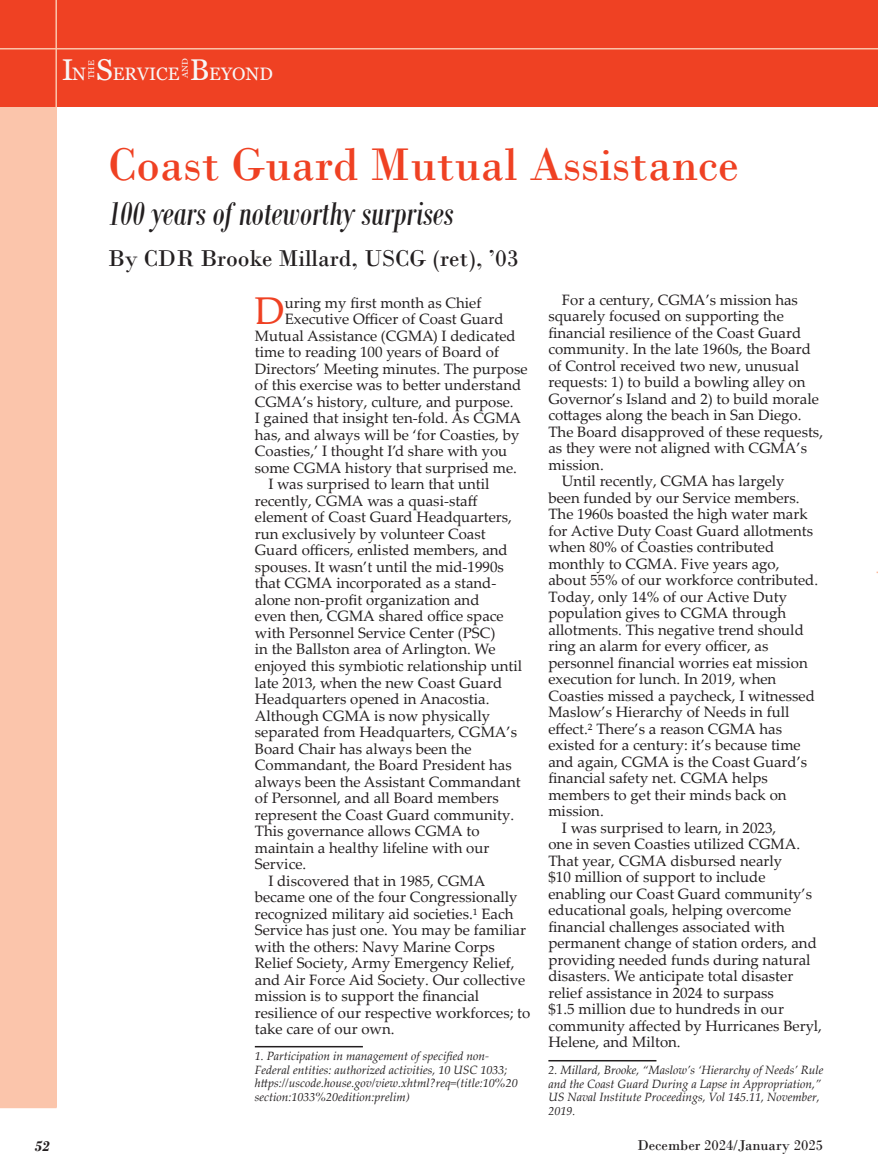
<style>
.page{position:relative;width:878px;height:1175px;background:#fff}
.page>*{position:absolute;margin:0;border:0;box-sizing:border-box;transform-origin:0 0}
.t1{font:48px "Bodoni";color:#ef4123}
.t2{font:38.7px "Palatino Linotype";color:#ef4123}
.t3{font:italic 36px "Bodoni MT Condensed";color:#231f20}
.t4{font:30px "Georgia";color:#f7f7f8}
.t5{font:24px "Bodoni";color:#231f20}
.t6{font:18px "Georgia";color:#f7f7f8}
.t7{font:15px "Palatino Linotype";color:#231f20}
.t8{font:15px "Bodoni";color:#231f20}
.t9{font:italic 700 15px "Bodoni";color:#231f20}
.t10{font:italic 12px/13.5px "Palatino Linotype";color:#231f20}
.t11{font:8.25px "Georgia";color:#f7f7f8;scale:1.1 1}
.s1{font-size:18px}
.s2{font-size:30px}
</style>
<div class="page">
<div style="left:0;top:107px;width:57px;height:1001px;background:#fbc5ab"></div>
<div style="left:0;top:0;width:878px;height:107px;background:#ef4123"></div>
<hr style="left:0;top:48px;width:878px;height:2px;background:#fbc5ab">
<hr style="left:55px;top:0;width:2px;height:1107px;background:#fbc5ab">
<hr style="left:255px;top:1046px;width:108px;height:1px;background:#231f20">
<hr style="left:548px;top:1060px;width:108px;height:1px;background:#231f20">
<h3 class="t4" style="left:62px;top:51px;width:25px">I<span class="s1">N</span></h3>
<p class="t11" style="left:86px;top:79px;width:19px;rotate:-90deg">THE</p>
<p class="t6" style="left:96px;top:63px;width:85px"><span class="s2">S</span>ERVICE</p>
<p class="t11" style="left:180px;top:78px;width:20px;rotate:-90deg">AND</p>
<p class="t6" style="left:190px;top:63px;width:85px"><span class="s2">B</span>EYOND</p>
<p class="t9" style="left:34px;top:1137px;width:16px">52</p>
<h1 class="t1" style="left:108px;top:136px;width:632px">Coast Guard Mutual Assistance</h1>
<h3 class="t3" style="left:108px;top:192px;width:347px">100 years of noteworthy surprises</h3>
<h3 class="t5" style="left:108px;top:244px;width:412px">By CDR Brooke Millard, USCG (ret), ’03</h3>
<h2 class="t2" style="left:255px;top:284px;width:31px">D</h2>
<p class="t7" style="left:285px;top:292px;width:198px">uring my first month as Chief</p>
<p class="t7" style="left:285px;top:308px;width:220px">Executive Officer of Coast Guard</p>
<p class="t7" style="left:255px;top:325px;width:262px">Mutual Assistance (CGMA) I dedicated</p>
<p class="t7" style="left:255px;top:341px;width:246px">time to reading 100 years of Board of</p>
<p class="t7" style="left:255px;top:358px;width:274px">Directors’ Meeting minutes. The purpose</p>
<p class="t7" style="left:255px;top:374px;width:268px">of this exercise was to better understand</p>
<p class="t7" style="left:255px;top:391px;width:260px">CGMA’s history, culture, and purpose.</p>
<p class="t7" style="left:255px;top:407px;width:268px">I gained that insight ten-fold. As CGMA</p>
<p class="t7" style="left:255px;top:424px;width:266px">has, and always will be ‘for Coasties, by</p>
<p class="t7" style="left:255px;top:440px;width:254px">Coasties,’ I thought I’d share with you</p>
<p class="t7" style="left:255px;top:457px;width:264px">some CGMA history that surprised me.</p>
<p class="t7" style="left:268px;top:473px;width:223px">I was surprised to learn that until</p>
<p class="t7" style="left:255px;top:490px;width:224px">recently, CGMA was a quasi-staff</p>
<p class="t7" style="left:255px;top:506px;width:258px">element of Coast Guard Headquarters,</p>
<p class="t7" style="left:255px;top:523px;width:232px">run exclusively by volunteer Coast</p>
<p class="t7" style="left:255px;top:539px;width:254px">Guard officers, enlisted members, and</p>
<p class="t7" style="left:255px;top:556px;width:251px">spouses. It wasn’t until the mid-1990s</p>
<p class="t7" style="left:255px;top:572px;width:243px">that CGMA incorporated as a stand-</p>
<p class="t7" style="left:255px;top:589px;width:226px">alone non-profit organization and</p>
<p class="t7" style="left:255px;top:605px;width:250px">even then, CGMA shared office space</p>
<p class="t7" style="left:255px;top:622px;width:242px">with Personnel Service Center (PSC)</p>
<p class="t7" style="left:255px;top:638px;width:242px">in the Ballston area of Arlington. We</p>
<p class="t7" style="left:255px;top:655px;width:269px">enjoyed this symbiotic relationship until</p>
<p class="t7" style="left:255px;top:671px;width:249px">late 2013, when the new Coast Guard</p>
<p class="t7" style="left:255px;top:688px;width:236px">Headquarters opened in Anacostia.</p>
<p class="t7" style="left:255px;top:704px;width:237px">Although CGMA is now physically</p>
<p class="t7" style="left:255px;top:721px;width:264px">separated from Headquarters, CGMA’s</p>
<p class="t7" style="left:255px;top:737px;width:218px">Board Chair has always been the</p>
<p class="t7" style="left:255px;top:754px;width:258px">Commandant, the Board President has</p>
<p class="t7" style="left:255px;top:770px;width:267px">always been the Assistant Commandant</p>
<p class="t7" style="left:255px;top:787px;width:245px">of Personnel, and all Board members</p>
<p class="t7" style="left:255px;top:803px;width:261px">represent the Coast Guard community.</p>
<p class="t7" style="left:255px;top:820px;width:226px">This governance allows CGMA to</p>
<p class="t7" style="left:255px;top:836px;width:236px">maintain a healthy lifeline with our</p>
<p class="t7" style="left:255px;top:853px;width:53px">Service.</p>
<p class="t7" style="left:268px;top:869px;width:219px">I discovered that in 1985, CGMA</p>
<p class="t7" style="left:255px;top:886px;width:264px">became one of the four Congressionally</p>
<p class="t7" style="left:255px;top:902px;width:260px">recognized military aid societies.1 Each</p>
<p class="t7" style="left:255px;top:919px;width:272px">Service has just one. You may be familiar</p>
<p class="t7" style="left:255px;top:935px;width:241px">with the others: Navy Marine Corps</p>
<p class="t7" style="left:255px;top:952px;width:261px">Relief Society, Army Emergency Relief,</p>
<p class="t7" style="left:255px;top:968px;width:272px">and Air Force Aid Society. Our collective</p>
<p class="t7" style="left:255px;top:985px;width:226px">mission is to support the financial</p>
<p class="t7" style="left:255px;top:1001px;width:277px">resilience of our respective workforces; to</p>
<p class="t7" style="left:255px;top:1018px;width:141px">take care of our own.</p>
<p class="t10" style="left:255px;top:1048px;width:264px">1. Participation in management of specified non-Federal entities: authorized activities, 10 USC 1033; https://uscode.house.gov/view.xhtml?req=(title:10%20 section:1033%20edition:prelim)</p>
<p class="t7" style="left:562px;top:289px;width:237px">For a century, CGMA’s mission has</p>
<p class="t7" style="left:548px;top:305px;width:237px">squarely focused on supporting the</p>
<p class="t7" style="left:548px;top:322px;width:254px">financial resilience of the Coast Guard</p>
<p class="t7" style="left:548px;top:338px;width:264px">community. In the late 1960s, the Board</p>
<p class="t7" style="left:548px;top:355px;width:252px">of Control received two new, unusual</p>
<p class="t7" style="left:548px;top:371px;width:258px">requests: 1) to build a bowling alley on</p>
<p class="t7" style="left:548px;top:388px;width:272px">Governor’s Island and 2) to build morale</p>
<p class="t7" style="left:548px;top:404px;width:255px">cottages along the beach in San Diego.</p>
<p class="t7" style="left:548px;top:421px;width:276px">The Board disapproved of these requests,</p>
<p class="t7" style="left:548px;top:437px;width:260px">as they were not aligned with CGMA’s</p>
<p class="t7" style="left:548px;top:454px;width:57px">mission.</p>
<p class="t7" style="left:562px;top:470px;width:224px">Until recently, CGMA has largely</p>
<p class="t7" style="left:548px;top:487px;width:253px">been funded by our Service members.</p>
<p class="t7" style="left:548px;top:503px;width:261px">The 1960s boasted the high water mark</p>
<p class="t7" style="left:548px;top:520px;width:266px">for Active Duty Coast Guard allotments</p>
<p class="t7" style="left:548px;top:536px;width:227px">when 80% of Coasties contributed</p>
<p class="t7" style="left:548px;top:553px;width:232px">monthly to CGMA. Five years ago,</p>
<p class="t7" style="left:548px;top:569px;width:271px">about 55% of our workforce contributed.</p>
<p class="t7" style="left:548px;top:586px;width:240px">Today, only 14% of our Active Duty</p>
<p class="t7" style="left:548px;top:602px;width:239px">population gives to CGMA through</p>
<p class="t7" style="left:548px;top:619px;width:257px">allotments. This negative trend should</p>
<p class="t7" style="left:548px;top:635px;width:221px">ring an alarm for every officer, as</p>
<p class="t7" style="left:548px;top:652px;width:261px">personnel financial worries eat mission</p>
<p class="t7" style="left:548px;top:668px;width:229px">execution for lunch. In 2019, when</p>
<p class="t7" style="left:548px;top:685px;width:268px">Coasties missed a paycheck, I witnessed</p>
<p class="t7" style="left:548px;top:701px;width:242px">Maslow’s Hierarchy of Needs in full</p>
<p class="t7" style="left:548px;top:718px;width:235px">effect.2 There’s a reason CGMA has</p>
<p class="t7" style="left:548px;top:734px;width:254px">existed for a century: it’s because time</p>
<p class="t7" style="left:548px;top:751px;width:260px">and again, CGMA is the Coast Guard’s</p>
<p class="t7" style="left:548px;top:767px;width:221px">financial safety net. CGMA helps</p>
<p class="t7" style="left:548px;top:784px;width:240px">members to get their minds back on</p>
<p class="t7" style="left:548px;top:800px;width:57px">mission.</p>
<p class="t7" style="left:562px;top:817px;width:216px">I was surprised to learn, in 2023,</p>
<p class="t7" style="left:548px;top:833px;width:253px">one in seven Coasties utilized CGMA.</p>
<p class="t7" style="left:548px;top:850px;width:235px">That year, CGMA disbursed nearly</p>
<p class="t7" style="left:548px;top:866px;width:219px">$10 million of support to include</p>
<p class="t7" style="left:548px;top:883px;width:265px">enabling our Coast Guard community’s</p>
<p class="t7" style="left:548px;top:899px;width:244px">educational goals, helping overcome</p>
<p class="t7" style="left:548px;top:916px;width:238px">financial challenges associated with</p>
<p class="t7" style="left:548px;top:932px;width:270px">permanent change of station orders, and</p>
<p class="t7" style="left:548px;top:949px;width:264px">providing needed funds during natural</p>
<p class="t7" style="left:548px;top:965px;width:246px">disasters. We anticipate total disaster</p>
<p class="t7" style="left:548px;top:982px;width:227px">relief assistance in 2024 to surpass</p>
<p class="t7" style="left:548px;top:998px;width:237px">$1.5 million due to hundreds in our</p>
<p class="t7" style="left:548px;top:1015px;width:275px">community affected by Hurricanes Beryl,</p>
<p class="t7" style="left:548px;top:1031px;width:134px">Helene, and Milton.</p>
<p class="t10" style="left:548px;top:1062px;width:276px">2. Millard, Brooke, “Maslow’s ‘Hierarchy of Needs’ Rule and the Coast Guard During a Lapse in Appropriation,” US Naval Institute Proceedings, Vol 145.11, November, 2019.</p>
<p class="t8" style="left:637px;top:1136px;width:187px">December 2024/January 2025</p>
</div>
